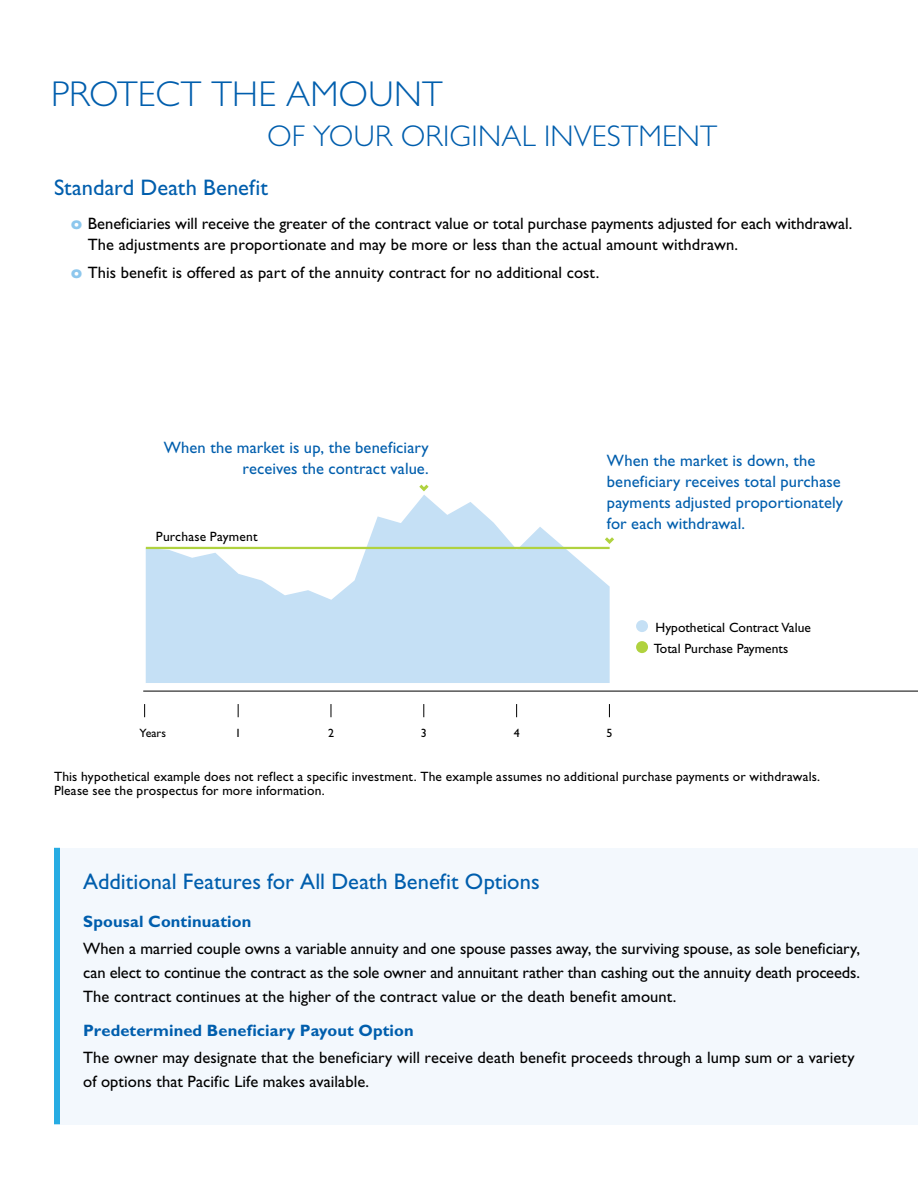
<style>
.page{position:relative;width:918px;height:1188px;background:#fff}
.page>*{position:absolute;margin:0;border:0;box-sizing:border-box;transform-origin:0 0}
.t1{font:300 36px "Gill Sans Std";letter-spacing:.005em;color:#005ead}
.Headline{font:300 30px "Gill Sans Std";letter-spacing:.005em;color:#005ead}
.Subhead{font:22.5px "Gill Sans Std";color:#005ead}
.bodytext{font:16.5px/24px "Gill Sans Std";letter-spacing:.005em;color:#000}
.Text{font:16.5px/21px "Gill Sans Std";letter-spacing:.005em;color:#005ead;text-align:right}
.bodytext-2{font:700 16.5px "Gill Sans Std";letter-spacing:.005em;color:#005ead}
.Text-2{font:13.5px/14.2px "Gill Sans Std";letter-spacing:.01em;color:#000}
.t2{font:12px "Gill Sans Std";color:#000}
.s1{font-family:"Futura Std";font-weight:700;color:#8dc7ed}
</style>
<div class="page">
<div style="left:54px;top:848px;width:864px;height:276px;background:#f3f8fd"></div>
<div style="left:54px;top:848px;width:6px;height:276px;background:#27ace3"></div>
<svg style="left:146px;top:495px;width:464px;height:188px;fill:#c5e0f5"></svg>
<svg style="left:144px;top:704px;width:1px;height:13px"></svg>
<svg style="left:238px;top:704px;width:1px;height:13px"></svg>
<svg style="left:331px;top:704px;width:1px;height:13px"></svg>
<svg style="left:424px;top:704px;width:1px;height:13px"></svg>
<svg style="left:516px;top:704px;width:1px;height:13px"></svg>
<svg style="left:609px;top:704px;width:1px;height:13px"></svg>
<svg style="left:602px;top:534px;width:12px;height:12px"></svg>
<svg style="left:419px;top:484px;width:10px;height:8px"></svg>
<hr style="left:143px;top:691px;width:775px;height:1px;background:#000">
<hr style="left:146px;top:547px;width:464px;height:2px;background:#b0d23f">
<div style="left:636px;top:620px;width:12px;height:12px;background:#c5e0f5;border-radius:50%"></div>
<div style="left:636px;top:641px;width:12px;height:12px;background:#b0d23f;border-radius:50%"></div>
<p class="t1" style="left:51px;top:73px;width:393px">PROTECT THE AMOUNT</p>
<p class="Headline" style="left:267px;top:119px;width:452px">OF YOUR ORIGINAL INVESTMENT</p>
<p class="Subhead" style="left:54px;top:174px;width:215px">Standard Death Benefit</p>
<p class="bodytext" style="left:88px;top:213px;width:766px;line-height:21px;text-indent:-17px"><span class="s1">o</span> Beneficiaries will receive the greater of the contract value or total purchase payments adjusted for each withdrawal.<br>The adjustments are proportionate and may be more or less than the actual amount withdrawn.</p>
<p class="bodytext" style="left:71px;top:260px;width:530px"><span class="s1">o</span> This benefit is offered as part of the annuity contract for no additional cost.</p>
<p class="Text" style="left:164px;top:437px;width:267px">When the market is up, the beneficiary receives the contract value.</p>
<p class="Text-2" style="left:156px;top:530px;width:103px">Purchase Payment</p>
<p class="Text" style="left:607px;top:450px;width:238px;text-align:left">When the market is down, the beneficiary receives total purchase payments adjusted proportionately for each withdrawal.</p>
<p class="Text-2" style="left:656px;top:621px;width:157px">Hypothetical Contract Value</p>
<p class="Text-2" style="left:654px;top:642px;width:136px">Total Purchase Payments</p>
<p class="t2" style="left:139px;top:726px;width:28px">Years</p>
<p class="t2" style="left:235px;top:726px;width:7px">1</p>
<p class="t2" style="left:328px;top:726px;width:7px">2</p>
<p class="t2" style="left:421px;top:726px;width:7px">3</p>
<p class="t2" style="left:514px;top:726px;width:7px">4</p>
<p class="t2" style="left:607px;top:726px;width:7px">5</p>
<p class="Text-2" style="left:54px;top:769px;width:768px">This hypothetical example does not reflect a specific investment. The example assumes no additional purchase payments or withdrawals.<br>Please see the prospectus for more information.</p>
<p class="Text-2" style="left:166px;top:782px;width:162px">Hypothetical Contract Value</p>
<p class="Subhead" style="left:83px;top:869px;width:458px">Additional Features for All Death Benefit Options</p>
<p class="bodytext-2" style="left:83px;top:911px;width:170px">Spousal Continuation</p>
<p class="bodytext" style="left:83px;top:936px;width:778px;text-align:justify">When a married couple owns a variable annuity and one spouse passes away, the surviving spouse, as sole beneficiary, can elect to continue the contract as the sole owner and annuitant rather than cashing out the annuity death proceeds.<br>The contract continues at the higher of the contract value or the death benefit amount.</p>
<p class="bodytext-2" style="left:83px;top:1020px;width:332px">Predetermined Beneficiary Payout Option</p>
<p class="bodytext" style="left:83px;top:1046px;width:773px">The owner may designate that the beneficiary will receive death benefit proceeds through a lump sum or a variety of options that Pacific Life makes available.</p>
</div>
